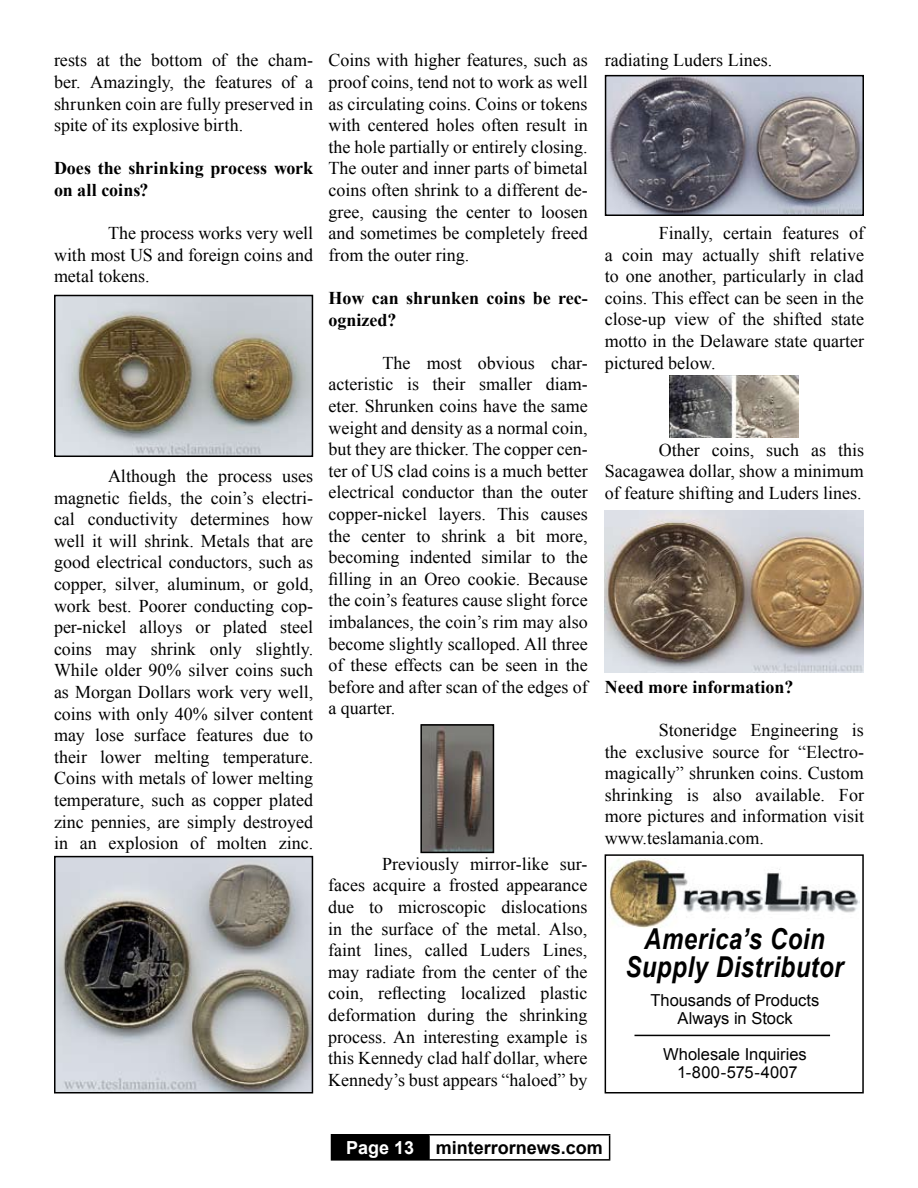
<style>
.page{position:relative;width:918px;height:1188px;background:#fff}
.page>*{position:absolute;margin:0;border:0;box-sizing:border-box;transform-origin:0 0}
.t1{font:italic 700 28.8px/28.8px "Arial";letter-spacing:.02em;color:#000;text-align:center;scale:.83 1}
.t2{font:18px/21.6px "Times New Roman";color:#000;text-align:justify}
.t3{font:700 18px/21.6px "Times New Roman";color:#000}
.t4{font:700 18px "Arial";color:#000}
.t5{font:700 18px "Arial";color:#fff}
.t6{font:16.5px/18px "Arial";letter-spacing:-.005em;color:#000;text-align:center}
</style>
<div class="page">
<div style="left:605px;top:854px;width:259px;height:240px;border:2px solid #000"></div>
<div style="left:332px;top:1135px;width:97px;height:25px;background:#000"></div>
<hr style="left:331px;top:1134px;width:98px;height:2px;background:#000">
<svg style="left:331px;top:1136px;width:1px;height:23px"></svg>
<hr style="left:429px;top:1134px;width:181px;height:2px;background:#000">
<hr style="left:428px;top:1136px;width:2px;height:23px;background:#000">
<svg style="left:609px;top:1136px;width:1px;height:23px"></svg>
<hr style="left:331px;top:1159px;width:98px;height:2px;background:#000">
<hr style="left:429px;top:1159px;width:181px;height:2px;background:#000">
<img style="left:57px;top:859px;width:253px;height:232px">
<div style="left:54px;top:856px;width:259px;height:238px;border:2px solid #000"></div>
<img style="left:57px;top:298px;width:253px;height:156px">
<div style="left:54px;top:295px;width:259px;height:162px;border:2px solid #000"></div>
<img style="left:423px;top:727px;width:68px;height:123px">
<div style="left:420px;top:724px;width:74px;height:129px;border:2px solid #000"></div>
<img style="left:608px;top:78px;width:253px;height:135px">
<div style="left:605px;top:75px;width:259px;height:141px;border:2px solid #000"></div>
<img style="left:669px;top:375px;width:130px;height:63px">
<img style="left:605px;top:510px;width:259px;height:162px">
<img style="left:609px;top:858px;width:251px;height:70px">
<hr style="left:634px;top:1035px;width:196px;height:1px;background:#000">
<p class="t2" style="left:54px;top:49px;width:261px">rests at the bottom of the cham&shy;ber. Amazingly, the features of a shrunken coin are fully preserved in spite of its explosive birth.</p>
<p class="t3" style="left:54px;top:157px;width:261px">Does the shrinking process work on all coins?</p>
<p class="t2" style="left:54px;top:222px;width:261px;text-indent:54px">The process works very well with most US and foreign coins and metal tokens.</p>
<p class="t2" style="left:54px;top:465px;width:261px;text-indent:54px">Although the process uses magnetic fields, the coin’s electri&shy;cal conductivity determines how well it will shrink. Metals that are good electrical conductors, such as copper, silver, aluminum, or gold, work best. Poorer conducting cop&shy;per-nickel alloys or plated steel coins may shrink only slightly.<br>While older 90% silver coins such as Morgan Dollars work very well, coins with only 40% silver content may lose surface features due to their lower melting temperature.<br>Coins with metals of lower melting temperature, such as copper plated zinc pennies, are simply destroyed in an explosion of molten zinc.</p>
<p class="t2" style="left:328px;top:49px;width:261px">Coins with higher features, such as proof coins, tend not to work as well as circulating coins. Coins or tokens with centered holes often result in the hole partially or entirely closing.<br>The outer and inner parts of bimetal coins often shrink to a different de&shy;gree, causing the center to loosen and sometimes be completely freed from the outer ring.</p>
<p class="t3" style="left:328px;top:287px;width:261px">How can shrunken coins be rec&shy;ognized?</p>
<p class="t2" style="left:328px;top:352px;width:261px;text-indent:54px">The most obvious char&shy;acteristic is their smaller diam&shy;eter. Shrunken coins have the same weight and density as a normal coin, but they are thicker. The copper cen&shy;ter of US clad coins is a much better electrical conductor than the outer copper-nickel layers. This causes the center to shrink a bit more, becoming indented similar to the filling in an Oreo cookie. Because the coin’s features cause slight force imbalances, the coin’s rim may also become slightly scalloped. All three of these effects can be seen in the before and after scan of the edges of a quarter.</p>
<p class="t2" style="left:328px;top:853px;width:261px;text-indent:54px">Previously mirror-like sur&shy;faces acquire a frosted appearance due to microscopic dislocations in the surface of the metal. Also, faint lines, called Luders Lines, may radiate from the center of the coin, reflecting localized plastic deformation during the shrinking process. An interesting example is this Kennedy clad half dollar, where Kennedy’s bust appears “haloed” by</p>
<p class="t2" style="left:605px;top:49px;width:169px">radiating Luders Lines.</p>
<p class="t2" style="left:605px;top:222px;width:261px;text-indent:54px">Finally, certain features of a coin may actually shift relative to one another, particularly in clad coins. This effect can be seen in the close-up view of the shifted state motto in the Delaware state quarter pictured below.</p>
<p class="t2" style="left:605px;top:439px;width:261px;text-indent:54px">Other coins, such as this Sacagawea dollar, show a minimum of feature shifting and Luders lines.</p>
<p class="t3" style="left:605px;top:675px;width:190px">Need more information?</p>
<p class="t2" style="left:605px;top:719px;width:261px;text-indent:54px">Stoneridge Engineering is the exclusive source for “Electro&shy;magically” shrunken coins. Custom shrinking is also available. For more pictures and information visit www.teslamania.com.</p>
<h1 class="t1" style="left:625px;top:925px;width:264px">America’s Coin<br>Supply Distributor</h1>
<p class="t6" style="left:650px;top:992px;width:171px">Thousands of Products<br>Always in Stock</p>
<p class="t6" style="left:663px;top:1046px;width:145px">Wholesale Inquiries<br>1-800-575-4007</p>
<p class="t5" style="left:346px;top:1136px;width:68px">Page 13</p>
<p class="t4" style="left:436px;top:1136px;width:169px">minterrornews.com</p>
</div>
